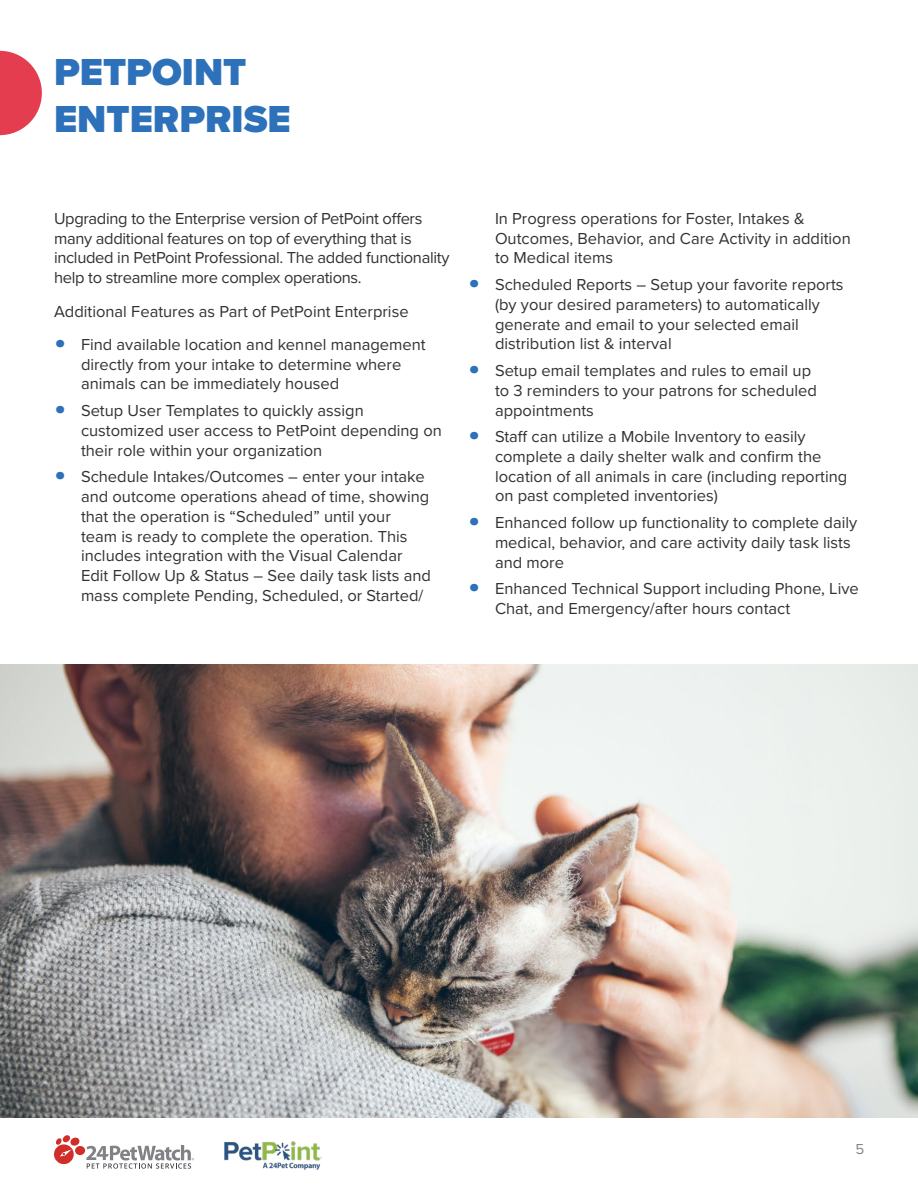
<style>
.page{position:relative;width:918px;height:1188px;background:#fff}
.page>*{position:absolute;margin:0;border:0;box-sizing:border-box;transform-origin:0 0}
.t1{font:900 39px/46.8px "Proxima Nova";color:#2d71ba}
.t2{font:16.5px/19.8px "Proxima Nova";color:#333232}
.t3{font:16.5px/19.8px "Proxima Nova";letter-spacing:-.02em;color:#333232}
.t4{font:15px "Proxima Nova";color:#898586}
.s1{font-family:"FS Albert Pro";font-size:24px;color:#2d71ba}
</style>
<div class="page">
<svg style="left:0;top:51px;width:42px;height:84px"></svg>
<img style="left:224px;top:1141px;width:98px;height:29px">
<svg style="left:54px;top:1137px;width:140px;height:32px"></svg>
<img style="left:0;top:664px;width:918px;height:453px">
<h1 class="t1" style="left:54px;top:48px;width:238px">PETPOINT<br>ENTERPRISE</h1>
<p class="t3" style="left:54px;top:208px;width:397px">Upgrading to the Enterprise version of PetPoint offers many additional features on top of everything that is included in PetPoint Professional. The added functionality help to streamline more complex operations.</p>
<p class="t2" style="left:54px;top:300px;width:356px">Additional Features as Part of PetPoint Enterprise</p>
<p class="t2" style="left:81px;top:334px;width:346px;text-indent:-27px"><span class="s1">•</span> Find available location and kennel management directly from your intake to determine where animals can be immediately housed</p>
<p class="t2" style="left:81px;top:400px;width:362px;text-indent:-27px"><span class="s1">•</span> Setup User Templates to quickly assign customized user access to PetPoint depending on their role within your organization</p>
<p class="t2" style="left:81px;top:466px;width:351px;text-indent:-27px"><span class="s1">•</span> Schedule Intakes/Outcomes – enter your intake and outcome operations ahead of time, showing that the operation is “Scheduled” until your team is ready to complete the operation. This includes integration with the Visual Calendar Edit Follow Up &amp; Status – See daily task lists and mass complete Pending, Scheduled, or Started/</p>
<p class="t2" style="left:495px;top:208px;width:357px">In Progress operations for Foster, Intakes &amp;<br>Outcomes, Behavior, and Care Activity in addition to Medical items</p>
<p class="t2" style="left:495px;top:274px;width:350px;text-indent:-27px"><span class="s1">•</span> Scheduled Reports – Setup your favorite reports (by your desired parameters) to automatically generate and email to your selected email distribution list &amp; interval</p>
<p class="t2" style="left:495px;top:360px;width:323px;text-indent:-27px"><span class="s1">•</span> Setup email templates and rules to email up to 3 reminders to your patrons for scheduled appointments</p>
<p class="t2" style="left:495px;top:426px;width:354px;text-indent:-27px"><span class="s1">•</span> Staff can utilize a Mobile Inventory to easily complete a daily shelter walk and confirm the location of all animals in care (including reporting on past completed inventories)</p>
<p class="t2" style="left:495px;top:512px;width:364px;text-indent:-27px"><span class="s1">•</span> Enhanced follow up functionality to complete daily medical, behavior, and care activity daily task lists and more</p>
<p class="t2" style="left:495px;top:578px;width:365px;text-indent:-27px"><span class="s1">•</span> Enhanced Technical Support including Phone, Live<br>Chat, and Emergency/after hours contact</p>
<p class="t4" style="left:855px;top:1138px;width:10px">5</p>
</div>
